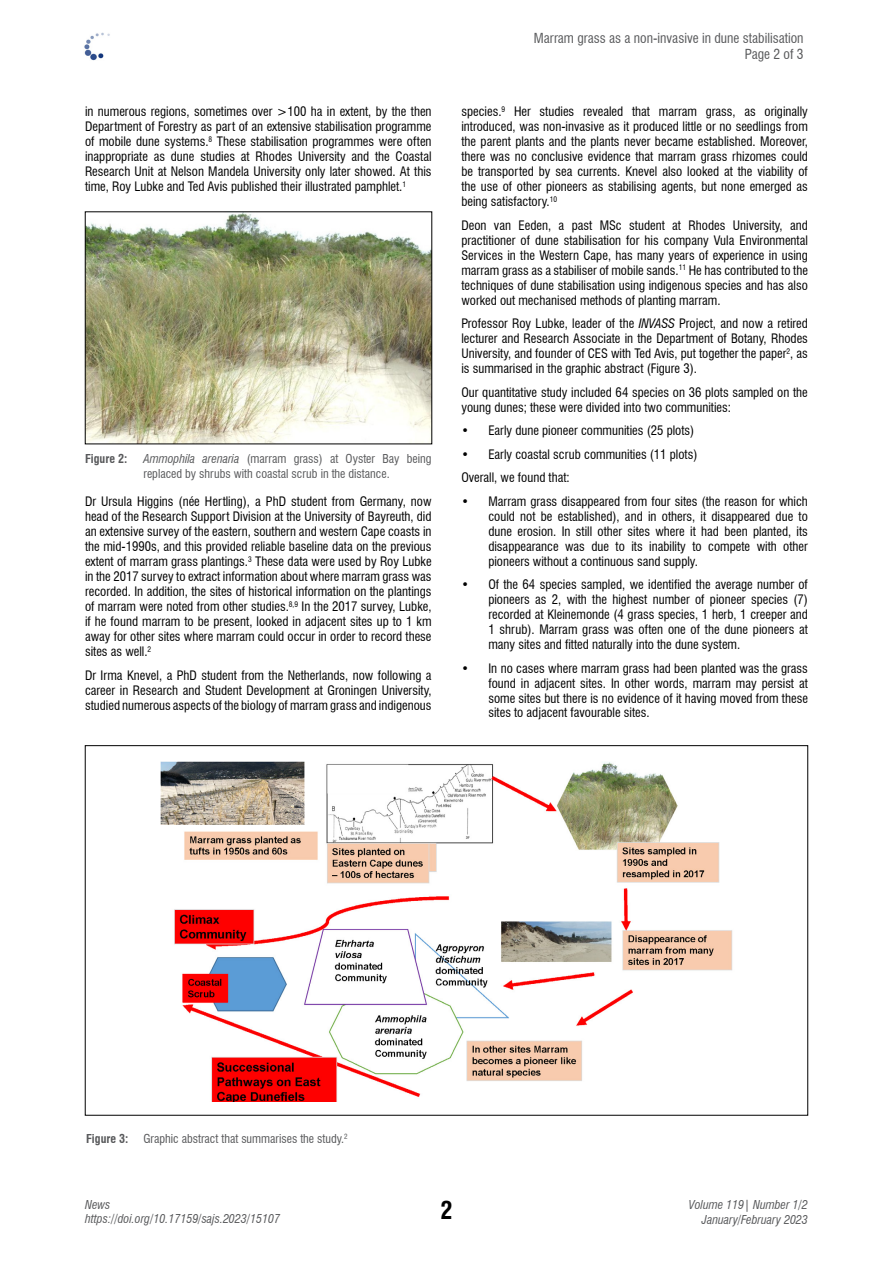
<style>
.page{position:relative;width:893px;height:1263px;background:#fff}
.page>*{position:absolute;margin:0;border:0;box-sizing:border-box;transform-origin:0 0}
.t1{font:700 condensed 24px "Swiss 721 BT";color:#000}
.t2{font:condensed 13.5px/16.2px "Swiss 721 BT";color:#58595b;text-align:right}
.t3{font:condensed 12.75px/15px "Swiss 721 BT";color:#000;text-align:justify}
.t4{font:condensed 12px/15px "Swiss 721 BT";color:#58595b}
.t5{font:italic condensed 12px/14.4px "Swiss 721 BT";color:#58595b;text-align:right}
.t6{font:700 condensed 12px "Swiss 721 BT";color:#58595b}
.s1{font-style:italic}
</style>
<div class="page">
<img style="left:84px;top:32px;width:26px;height:29px">
<img style="left:87px;top:214px;width:343px;height:228px">
<div style="left:85px;top:212px;width:347px;height:232px;border:1px solid #000"></div>
<img style="left:160px;top:761px;width:573px;height:340px">
<p class="t3" style="left:85px;top:104px;width:348px">in numerous regions, sometimes over &gt;100 ha in extent, by the then Department of Forestry as part of an extensive stabilisation programme of mobile dune systems.<sup>8</sup> These stabilisation programmes were often inappropriate as dune studies at Rhodes University and the Coastal Research Unit at Nelson Mandela University only later showed. At this time, Roy Lubke and Ted Avis published their illustrated pamphlet.<sup>1</sup></p>
<p class="t6" style="left:85px;top:452px;width:44px">Figure 2:</p>
<p class="t4" style="left:144px;top:451px;width:290px"><span class="s1">Ammophila arenaria</span> (marram grass) at Oyster Bay being replaced by shrubs with coastal scrub in the distance.</p>
<p class="t3" style="left:85px;top:494px;width:348px">Dr Ursula Higgins (née Hertling), a PhD student from Germany, now head of the Research Support Division at the University of Bayreuth, did an extensive survey of the eastern, southern and western Cape coasts in the mid-1990s, and this provided reliable baseline data on the previous extent of marram grass plantings.<sup>3</sup> These data were used by Roy Lubke in the 2017 survey to extract information about where marram grass was recorded. In addition, the sites of historical information on the plantings of marram were noted from other studies.<sup>8,9</sup> In the 2017 survey, Lubke, if he found marram to be present, looked in adjacent sites up to 1 km away for other sites where marram could occur in order to record these sites as well.<sup>2</sup></p>
<p class="t3" style="left:85px;top:667px;width:348px">Dr Irma Knevel, a PhD student from the Netherlands, now following a career in Research and Student Development at Groningen University, studied numerous aspects of the biology of marram grass and indigenous</p>
<p class="t2" style="left:534px;top:30px;width:271px">Marram grass as a non-invasive in dune stabilisation<br>Page 2 of 3</p>
<p class="t3" style="left:461px;top:104px;width:348px">species.<sup>9</sup> Her studies revealed that marram grass, as originally introduced, was non-invasive as it produced little or no seedlings from the parent plants and the plants never became established. Moreover, there was no conclusive evidence that marram grass rhizomes could be transported by sea currents. Knevel also looked at the viability of the use of other pioneers as stabilising agents, but none emerged as being satisfactory.<sup>10</sup></p>
<p class="t3" style="left:461px;top:217px;width:348px">Deon van Eeden, a past MSc student at Rhodes University, and practitioner of dune stabilisation for his company Vula Environmental Services in the Western Cape, has many years of experience in using marram grass as a stabiliser of mobile sands.<sup>11</sup> He has contributed to the techniques of dune stabilisation using indigenous species and has also worked out mechanised methods of planting marram.</p>
<p class="t3" style="left:461px;top:316px;width:348px">Professor Roy Lubke, leader of the <span class="s1">INVASS</span> Project, and now a retired lecturer and Research Associate in the Department of Botany, Rhodes University, and founder of CES with Ted Avis, put together the paper<sup>2</sup>, as is summarised in the graphic abstract (Figure 3).</p>
<p class="t3" style="left:461px;top:384px;width:348px">Our quantitative study included 64 species on 36 plots sampled on the young dunes; these were divided into two communities:</p>
<p class="t3" style="left:461px;top:423px;width:234px">• Early dune pioneer communities (25 plots)</p>
<p class="t3" style="left:461px;top:442px;width:238px;line-height:23.5px">• Early coastal scrub communities (11 plots)<br>Overall, we found that:</p>
<p class="t3" style="left:488px;top:493px;width:321px;text-indent:-27px">• Marram grass disappeared from four sites (the reason for which could not be established), and in others, it disappeared due to dune erosion. In still other sites where it had been planted, its disappearance was due to its inability to compete with other pioneers without a continuous sand supply.</p>
<p class="t3" style="left:488px;top:577px;width:321px;text-indent:-27px">• Of the 64 species sampled, we identified the average number of pioneers as 2, with the highest number of pioneer species (7) recorded at Kleinemonde (4 grass species, 1 herb, 1 creeper and 1 shrub). Marram grass was often one of the dune pioneers at many sites and fitted naturally into the dune system.</p>
<p class="t3" style="left:488px;top:660px;width:321px;text-indent:-27px">• In no cases where marram grass had been planted was the grass found in adjacent sites. In other words, marram may persist at some sites but there is no evidence of it having moved from these sites to adjacent favourable sites.</p>
<p class="t6" style="left:86px;top:1131px;width:44px">Figure 3:</p>
<p class="t4" style="left:144px;top:1131px;width:206px">Graphic abstract that summarises the study.<sup>2</sup></p>
<p class="t5" style="left:85px;top:1197px;width:197px;text-align:left">News https://doi.org/10.17159/sajs.2023/15107</p>
<h1 class="t1" style="left:440px;top:1195px;width:13px">2</h1>
<p class="t5" style="left:689px;top:1198px;width:121px">Volume 119| Number 1/2<br>January/February 2023</p>
</div>
